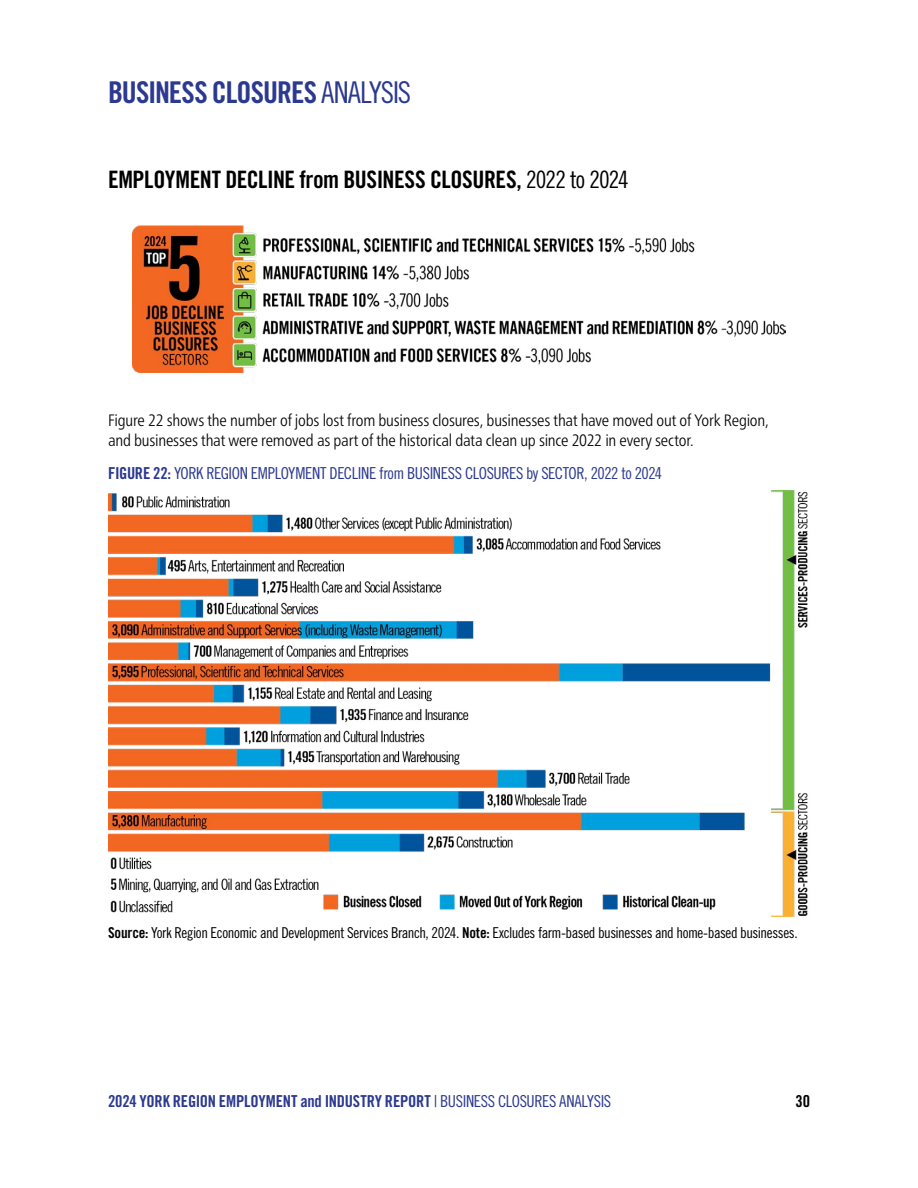
<style>
.page{position:relative;width:918px;height:1188px;background:#fff}
.page>*{position:absolute;margin:0;border:0;box-sizing:border-box;transform-origin:0 0}
.t1{font:30px "Trade Gothic LT Pro Bd Cn 20";letter-spacing:-.03em;color:#2b3990}
.subHeading{font:24px "Trade Gothic LT Pro Bd Cn 20";letter-spacing:-.015em;color:#000}
.t2{font:300 condensed 16.5px/19.8px "Frutiger Neue LT Pro";letter-spacing:-.015em;color:#000}
.figure_Table{font:16.5px "Trade Gothic LT Pro Cn 18";letter-spacing:-.025em;color:#2b3990}
.t3{font:16.5px "Trade Gothic LT Pro Bd Cn 20";letter-spacing:-.01em;color:#2b3990}
.t4{font:16.5px "Trade Gothic LT Pro Bd Cn 20";color:#000}
.t5{font:15px "Trade Gothic LT Pro Cn 18";letter-spacing:-.03em;color:#000}
.s1{font-family:"Trade Gothic LT Pro Cn 18"}
.s2{font-family:"Trade Gothic LT Pro Bd Cn 20"}
</style>
<div class="page">
<img style="left:132px;top:225px;width:654px;height:148px">
<img style="left:108px;top:490px;width:700px;height:427px">
<h1 class="t1" style="left:108px;top:74px;width:305px">BUSINESS CLOSURES <span class="s1">ANALYSIS</span></h1>
<h2 class="subHeading" style="left:108px;top:165px;width:522px">EMPLOYMENT DECLINE from BUSINESS CLOSURES, <span class="s1">2022 to 2024</span></h2>
<p class="t2" style="left:108px;top:411px;width:662px">Figure 22 shows the number of jobs lost from business closures, businesses that have moved out of York Region, and businesses that were removed as part of the historical data clean up since 2022 in every sector.</p>
<h4 class="figure_Table" style="left:108px;top:464px;width:556px"><span class="s2">FIGURE 22:</span> YORK REGION EMPLOYMENT DECLINE from BUSINESS CLOSURES by SECTOR, 2022 to 2024</h4>
<p class="t5" style="left:108px;top:924px;width:691px"><span class="s2">Source:</span> York Region Economic and Development Services Branch, 2024. <span class="s2">Note:</span> Excludes farm-based businesses and home-based businesses.</p>
<p class="t3" style="left:108px;top:1091px;width:505px">2024 YORK REGION EMPLOYMENT and INDUSTRY REPORT <span class="s1">| BUSINESS CLOSURES ANALYSIS</span></p>
<p class="t4" style="left:796px;top:1091px;width:16px">30</p>
</div>
